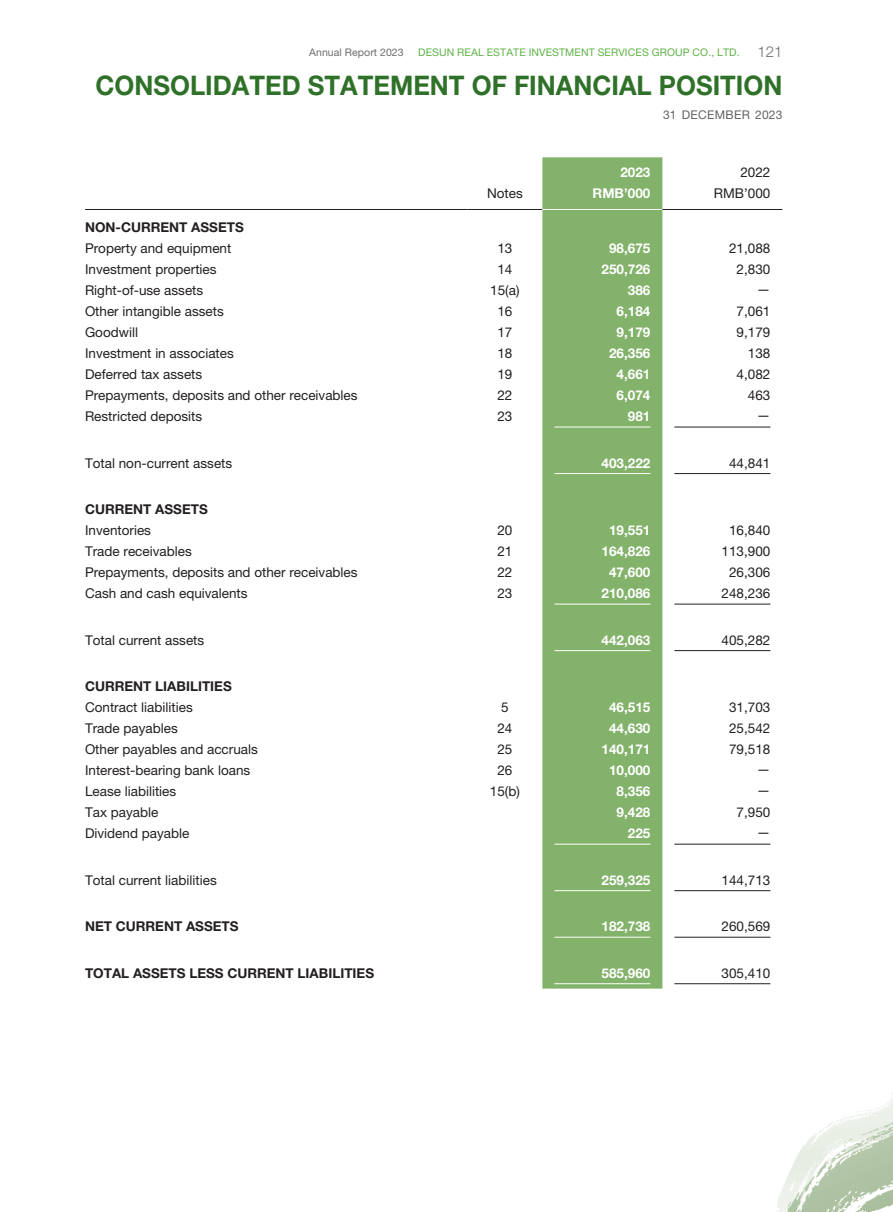
<style>
.page{position:relative;width:893px;height:1212px;background:#fff}
.page>*{position:absolute;margin:0;border:0;box-sizing:border-box;transform-origin:0 0}
.t1{font:700 27px "Helvetica Neue LT Std";color:#2f7128;scale:.95 1}
._15_Table_Stub{font:13.5px "Helvetica Neue LT Std";color:#231f20}
._01_Body_Text{font:13.5px "Helvetica Neue LT Std";color:#231f20}
._01_Body_Text-2{font:700 13.5px "Helvetica Neue LT Std";color:#fff}
._15_Table_Stub-2{font:700 13.5px "Helvetica Neue LT Std";color:#231f20}
.t2{font:12px "Helvetica Neue LT Std";letter-spacing:.025em;color:#636366}
.t3{font:10.5px "Helvetica Neue LT Std";letter-spacing:.01em;color:#5eb246}
.t4{font:10.5px "Helvetica Neue LT Std";letter-spacing:.01em;color:#6c6d70}
.s1{font-weight:300;font-size:15px;color:#6c6d70}
</style>
<div class="page">
<img style="left:542px;top:157px;width:351px;height:1055px">
<svg style="left:542px;top:157px;width:120px;height:831px;background:#8db877"></svg>
<hr style="left:85px;top:209px;width:382px;height:1px;background:#231f20">
<hr style="left:467px;top:209px;width:75px;height:1px;background:#231f20">
<hr style="left:542px;top:209px;width:120px;height:1px;background:#fff">
<hr style="left:662px;top:209px;width:120px;height:1px;background:#231f20">
<hr style="left:554px;top:427px;width:96px;height:1px;background:#fff">
<hr style="left:674px;top:427px;width:96px;height:1px;background:#231f20">
<hr style="left:554px;top:473px;width:96px;height:1px;background:#fff">
<hr style="left:674px;top:473px;width:96px;height:1px;background:#231f20">
<hr style="left:554px;top:604px;width:96px;height:1px;background:#fff">
<hr style="left:674px;top:604px;width:96px;height:1px;background:#231f20">
<hr style="left:554px;top:650px;width:96px;height:1px;background:#fff">
<hr style="left:674px;top:650px;width:96px;height:1px;background:#231f20">
<hr style="left:554px;top:844px;width:96px;height:1px;background:#fff">
<hr style="left:674px;top:844px;width:96px;height:1px;background:#231f20">
<hr style="left:554px;top:890px;width:96px;height:1px;background:#fff">
<hr style="left:674px;top:890px;width:96px;height:1px;background:#231f20">
<hr style="left:554px;top:937px;width:96px;height:1px;background:#fff">
<hr style="left:674px;top:937px;width:96px;height:1px;background:#231f20">
<hr style="left:554px;top:983px;width:96px;height:1px;background:#fff">
<hr style="left:674px;top:983px;width:96px;height:1px;background:#231f20">
<p class="t4" style="left:309px;top:46px;width:96px">Annual Report 2023</p>
<p class="t3" style="left:418px;top:46px;width:366px">DESUN REAL ESTATE INVESTMENT SERVICES GROUP CO., LTD. <span class="s1">121</span></p>
<h1 class="t1" style="left:96px;top:68px;width:725px">CONSOLIDATED STATEMENT OF FINANCIAL POSITION</h1>
<p class="t2" style="left:663px;top:107px;width:121px">31 DECEMBER 2023</p>
<p class="_01_Body_Text-2" style="left:620px;top:163px;width:32px">2023</p>
<p class="_01_Body_Text" style="left:740px;top:164px;width:32px">2022</p>
<p class="_01_Body_Text" style="left:487px;top:185px;width:37px">Notes</p>
<p class="_01_Body_Text-2" style="left:593px;top:184px;width:59px">RMB’000</p>
<p class="_01_Body_Text" style="left:714px;top:185px;width:58px">RMB’000</p>
<p class="_15_Table_Stub-2" style="left:85px;top:219px;width:160px">NON-CURRENT ASSETS</p>
<p class="_15_Table_Stub" style="left:85px;top:240px;width:148px">Property and equipment</p>
<p class="_01_Body_Text" style="left:497px;top:240px;width:17px">13</p>
<p class="_01_Body_Text-2" style="left:609px;top:240px;width:43px">98,675</p>
<p class="_01_Body_Text" style="left:729px;top:240px;width:43px">21,088</p>
<p class="_15_Table_Stub" style="left:85px;top:261px;width:133px">Investment properties</p>
<p class="_01_Body_Text" style="left:497px;top:261px;width:17px">14</p>
<p class="_01_Body_Text-2" style="left:602px;top:261px;width:50px">250,726</p>
<p class="_01_Body_Text" style="left:737px;top:261px;width:35px">2,830</p>
<p class="_15_Table_Stub" style="left:85px;top:282px;width:120px">Right-of-use assets</p>
<p class="_01_Body_Text" style="left:490px;top:282px;width:31px">15(a)</p>
<p class="_01_Body_Text-2" style="left:628px;top:282px;width:24px">386</p>
<p class="_01_Body_Text" style="left:757px;top:281px;width:15px">—</p>
<p class="_15_Table_Stub" style="left:85px;top:303px;width:140px">Other intangible assets</p>
<p class="_01_Body_Text" style="left:497px;top:303px;width:17px">16</p>
<p class="_01_Body_Text-2" style="left:617px;top:303px;width:35px">6,184</p>
<p class="_01_Body_Text" style="left:737px;top:303px;width:35px">7,061</p>
<p class="_15_Table_Stub" style="left:85px;top:324px;width:54px">Goodwill</p>
<p class="_01_Body_Text" style="left:497px;top:324px;width:17px">17</p>
<p class="_01_Body_Text-2" style="left:617px;top:324px;width:35px">9,179</p>
<p class="_01_Body_Text" style="left:737px;top:324px;width:35px">9,179</p>
<p class="_15_Table_Stub" style="left:85px;top:345px;width:150px">Investment in associates</p>
<p class="_01_Body_Text" style="left:497px;top:345px;width:17px">18</p>
<p class="_01_Body_Text-2" style="left:609px;top:345px;width:43px">26,356</p>
<p class="_01_Body_Text" style="left:748px;top:345px;width:24px">138</p>
<p class="_15_Table_Stub" style="left:85px;top:366px;width:119px">Deferred tax assets</p>
<p class="_01_Body_Text" style="left:497px;top:366px;width:17px">19</p>
<p class="_01_Body_Text-2" style="left:617px;top:366px;width:35px">4,661</p>
<p class="_01_Body_Text" style="left:737px;top:366px;width:35px">4,082</p>
<p class="_15_Table_Stub" style="left:85px;top:387px;width:274px">Prepayments, deposits and other receivables</p>
<p class="_01_Body_Text" style="left:497px;top:387px;width:17px">22</p>
<p class="_01_Body_Text-2" style="left:617px;top:387px;width:35px">6,074</p>
<p class="_01_Body_Text" style="left:748px;top:387px;width:24px">463</p>
<p class="_15_Table_Stub" style="left:85px;top:408px;width:119px">Restricted deposits</p>
<p class="_01_Body_Text" style="left:497px;top:408px;width:17px">23</p>
<p class="_01_Body_Text-2" style="left:628px;top:408px;width:24px">981</p>
<p class="_01_Body_Text" style="left:757px;top:407px;width:15px">—</p>
<p class="_15_Table_Stub" style="left:85px;top:455px;width:149px">Total non-current assets</p>
<p class="_01_Body_Text-2" style="left:602px;top:454px;width:50px">403,222</p>
<p class="_01_Body_Text" style="left:729px;top:455px;width:43px">44,841</p>
<p class="_15_Table_Stub-2" style="left:85px;top:501px;width:124px">CURRENT ASSETS</p>
<p class="_15_Table_Stub" style="left:85px;top:522px;width:68px">Inventories</p>
<p class="_01_Body_Text" style="left:497px;top:522px;width:17px">20</p>
<p class="_01_Body_Text-2" style="left:609px;top:522px;width:43px">19,551</p>
<p class="_01_Body_Text" style="left:729px;top:522px;width:43px">16,840</p>
<p class="_15_Table_Stub" style="left:85px;top:543px;width:108px">Trade receivables</p>
<p class="_01_Body_Text" style="left:497px;top:543px;width:17px">21</p>
<p class="_01_Body_Text-2" style="left:602px;top:543px;width:50px">164,826</p>
<p class="_01_Body_Text" style="left:722px;top:543px;width:50px">113,900</p>
<p class="_15_Table_Stub" style="left:85px;top:564px;width:274px">Prepayments, deposits and other receivables</p>
<p class="_01_Body_Text" style="left:497px;top:564px;width:17px">22</p>
<p class="_01_Body_Text-2" style="left:609px;top:564px;width:43px">47,600</p>
<p class="_01_Body_Text" style="left:729px;top:564px;width:43px">26,306</p>
<p class="_15_Table_Stub" style="left:85px;top:585px;width:164px">Cash and cash equivalents</p>
<p class="_01_Body_Text" style="left:497px;top:585px;width:17px">23</p>
<p class="_01_Body_Text-2" style="left:602px;top:585px;width:50px">210,086</p>
<p class="_01_Body_Text" style="left:722px;top:585px;width:50px">248,236</p>
<p class="_15_Table_Stub" style="left:85px;top:632px;width:121px">Total current assets</p>
<p class="_01_Body_Text-2" style="left:602px;top:632px;width:50px">442,063</p>
<p class="_01_Body_Text" style="left:722px;top:632px;width:50px">405,282</p>
<p class="_15_Table_Stub-2" style="left:85px;top:678px;width:148px">CURRENT LIABILITIES</p>
<p class="_15_Table_Stub" style="left:85px;top:699px;width:109px">Contract liabilities</p>
<p class="_01_Body_Text" style="left:501px;top:699px;width:9px">5</p>
<p class="_01_Body_Text-2" style="left:609px;top:699px;width:43px">46,515</p>
<p class="_01_Body_Text" style="left:729px;top:699px;width:43px">31,703</p>
<p class="_15_Table_Stub" style="left:85px;top:720px;width:94px">Trade payables</p>
<p class="_01_Body_Text" style="left:497px;top:720px;width:17px">24</p>
<p class="_01_Body_Text-2" style="left:609px;top:720px;width:43px">44,630</p>
<p class="_01_Body_Text" style="left:729px;top:720px;width:43px">25,542</p>
<p class="_15_Table_Stub" style="left:85px;top:741px;width:174px">Other payables and accruals</p>
<p class="_01_Body_Text" style="left:497px;top:741px;width:17px">25</p>
<p class="_01_Body_Text-2" style="left:602px;top:741px;width:50px">140,171</p>
<p class="_01_Body_Text" style="left:729px;top:741px;width:43px">79,518</p>
<p class="_15_Table_Stub" style="left:85px;top:762px;width:167px">Interest-bearing bank loans</p>
<p class="_01_Body_Text" style="left:497px;top:762px;width:17px">26</p>
<p class="_01_Body_Text-2" style="left:609px;top:762px;width:43px">10,000</p>
<p class="_01_Body_Text" style="left:757px;top:761px;width:15px">—</p>
<p class="_15_Table_Stub" style="left:85px;top:783px;width:93px">Lease liabilities</p>
<p class="_01_Body_Text" style="left:490px;top:783px;width:32px">15(b)</p>
<p class="_01_Body_Text-2" style="left:617px;top:783px;width:35px">8,356</p>
<p class="_01_Body_Text" style="left:757px;top:782px;width:15px">—</p>
<p class="_15_Table_Stub" style="left:85px;top:804px;width:75px">Tax payable</p>
<p class="_01_Body_Text-2" style="left:617px;top:804px;width:35px">9,428</p>
<p class="_01_Body_Text" style="left:737px;top:804px;width:35px">7,950</p>
<p class="_15_Table_Stub" style="left:85px;top:825px;width:106px">Dividend payable</p>
<p class="_01_Body_Text-2" style="left:628px;top:825px;width:24px">225</p>
<p class="_01_Body_Text" style="left:757px;top:824px;width:15px">—</p>
<p class="_15_Table_Stub" style="left:85px;top:872px;width:133px">Total current liabilities</p>
<p class="_01_Body_Text-2" style="left:602px;top:872px;width:50px">259,325</p>
<p class="_01_Body_Text" style="left:722px;top:872px;width:50px">144,713</p>
<p class="_15_Table_Stub-2" style="left:85px;top:918px;width:155px">NET CURRENT ASSETS</p>
<p class="_01_Body_Text-2" style="left:602px;top:918px;width:50px">182,738</p>
<p class="_01_Body_Text" style="left:722px;top:918px;width:50px">260,569</p>
<p class="_15_Table_Stub-2" style="left:85px;top:965px;width:291px">TOTAL ASSETS LESS CURRENT LIABILITIES</p>
<p class="_01_Body_Text-2" style="left:602px;top:965px;width:50px">585,960</p>
<p class="_01_Body_Text" style="left:722px;top:965px;width:50px">305,410</p>
</div>
